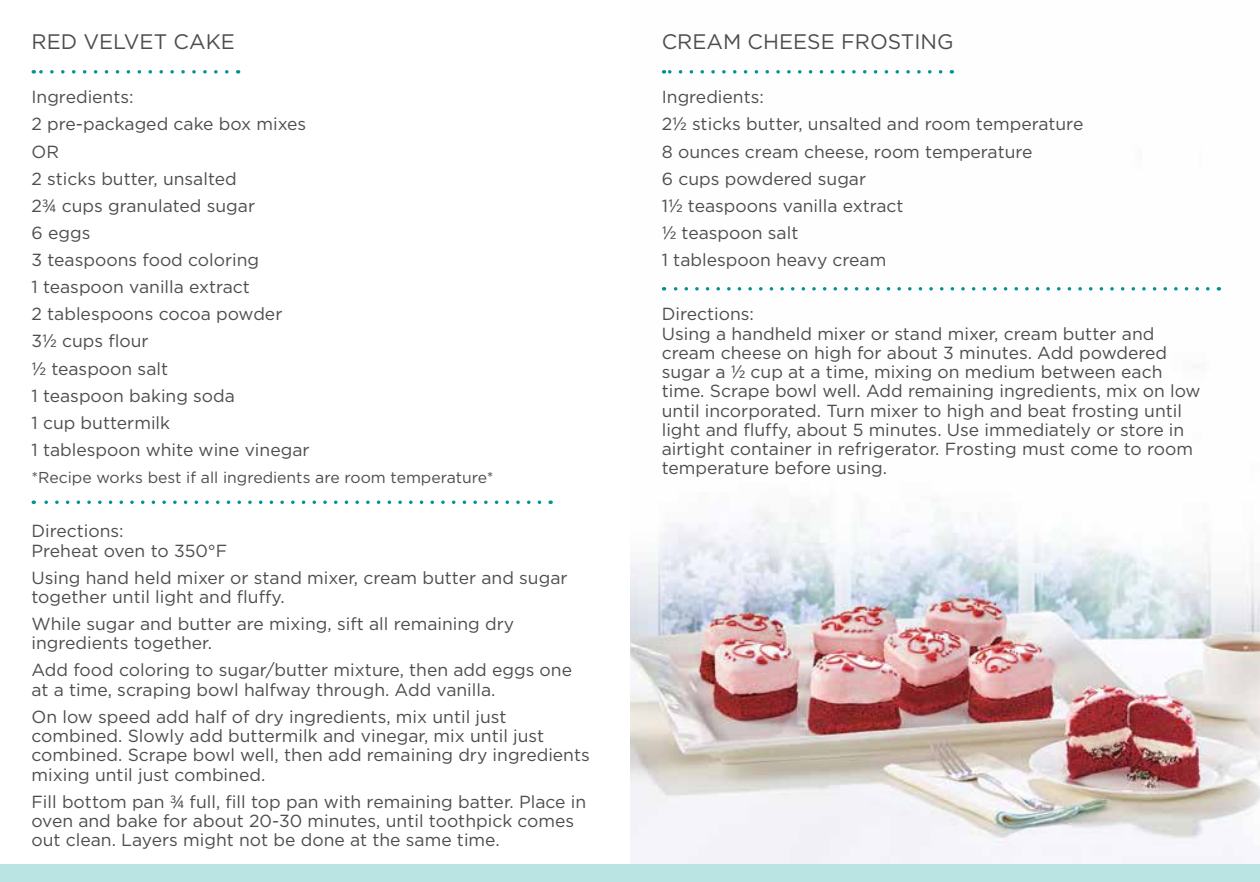
<style>
.page{position:relative;width:1260px;height:882px;background:#fff}
.page>*{position:absolute;margin:0;border:0;box-sizing:border-box;transform-origin:0 0}
.t1{font:21px "Gotham";color:#4d4d4f}
.t2{font:17.5px/27.1px "Gotham";color:#4d4d4f}
.t3{font:15.75px "Gotham";color:#4d4d4f}
.s1{font-family:"Avenir"}
</style>
<div class="page">
<div style="left:0;top:864px;width:645px;height:18px;background:#bae3e3"></div>
<svg style="left:33px;top:70px;width:194px;height:4px"></svg>
<svg style="left:33px;top:500px;width:507px;height:4px"></svg>
<img style="left:630px;top:70px;width:630px;height:794px">
<div style="left:614px;top:864px;width:646px;height:18px;background:#bae3e3"></div>
<svg style="left:664px;top:70px;width:277px;height:4px"></svg>
<svg style="left:664px;top:287px;width:544px;height:4px"></svg>
<p class="t1" style="left:32px;top:30px;width:205px">RED VELVET CAKE</p>
<p class="t2" style="left:32px;top:83px;width:280px">Ingredients:<br>2 pre-packaged cake box mixes<br>OR<br>2 sticks butter, unsalted<br>2<span class="s1">¾</span> cups granulated sugar<br>6 eggs<br>3 teaspoons food coloring<br>1 teaspoon vanilla extract<br>2 tablespoons cocoa powder<br>3<span class="s1">½</span> cups flour<br><span class="s1">½</span> teaspoon salt<br>1 teaspoon baking soda<br>1 cup buttermilk<br>1 tablespoon white wine vinegar</p>
<p class="t3" style="left:32px;top:469px;width:464px">*Recipe works best if all ingredients are room temperature*</p>
<p class="t2" style="left:32px;top:521px;width:197px;line-height:19.2px">Directions:<br>Preheat oven to 350°F</p>
<p class="t2" style="left:32px;top:568px;width:538px;line-height:19.2px">Using hand held mixer or stand mixer, cream butter and sugar together until light and fluffy.</p>
<p class="t2" style="left:32px;top:614px;width:484px;line-height:19.2px">While sugar and butter are mixing, sift all remaining dry ingredients together.</p>
<p class="t2" style="left:32px;top:660px;width:542px;line-height:19.2px">Add food coloring to sugar/butter mixture, then add eggs one at a time, scraping bowl halfway through. Add vanilla.</p>
<p class="t2" style="left:32px;top:707px;width:560px;line-height:19.2px">On low speed add half of dry ingredients, mix until just combined. Slowly add buttermilk and vinegar, mix until just combined. Scrape bowl well, then add remaining dry ingredients mixing until just combined.</p>
<p class="t2" style="left:32px;top:792px;width:556px;line-height:19.2px">Fill bottom pan <span class="s1">¾</span> full, fill top pan with remaining batter. Place in oven and bake for about 20-30 minutes, until toothpick comes out clean. Layers might not be done at the same time.</p>
<p class="t1" style="left:662px;top:30px;width:293px">CREAM CHEESE FROSTING</p>
<p class="t2" style="left:662px;top:83px;width:423px">Ingredients:<br>2<span class="s1">½</span> sticks butter, unsalted and room temperature<br>8 ounces cream cheese, room temperature<br>6 cups powdered sugar<br>1<span class="s1">½</span> teaspoons vanilla extract<br><span class="s1">½</span> teaspoon salt<br>1 tablespoon heavy cream</p>
<p class="t2" style="left:662px;top:304px;width:540px;line-height:19.2px">Directions:<br>Using a handheld mixer or stand mixer, cream butter and cream cheese on high for about 3 minutes. Add powdered sugar a <span class="s1">½</span> cup at a time, mixing on medium between each time. Scrape bowl well. Add remaining ingredients, mix on low until incorporated. Turn mixer to high and beat frosting until light and fluffy, about 5 minutes. Use immediately or store in airtight container in refrigerator. Frosting must come to room temperature before using.</p>
</div>
